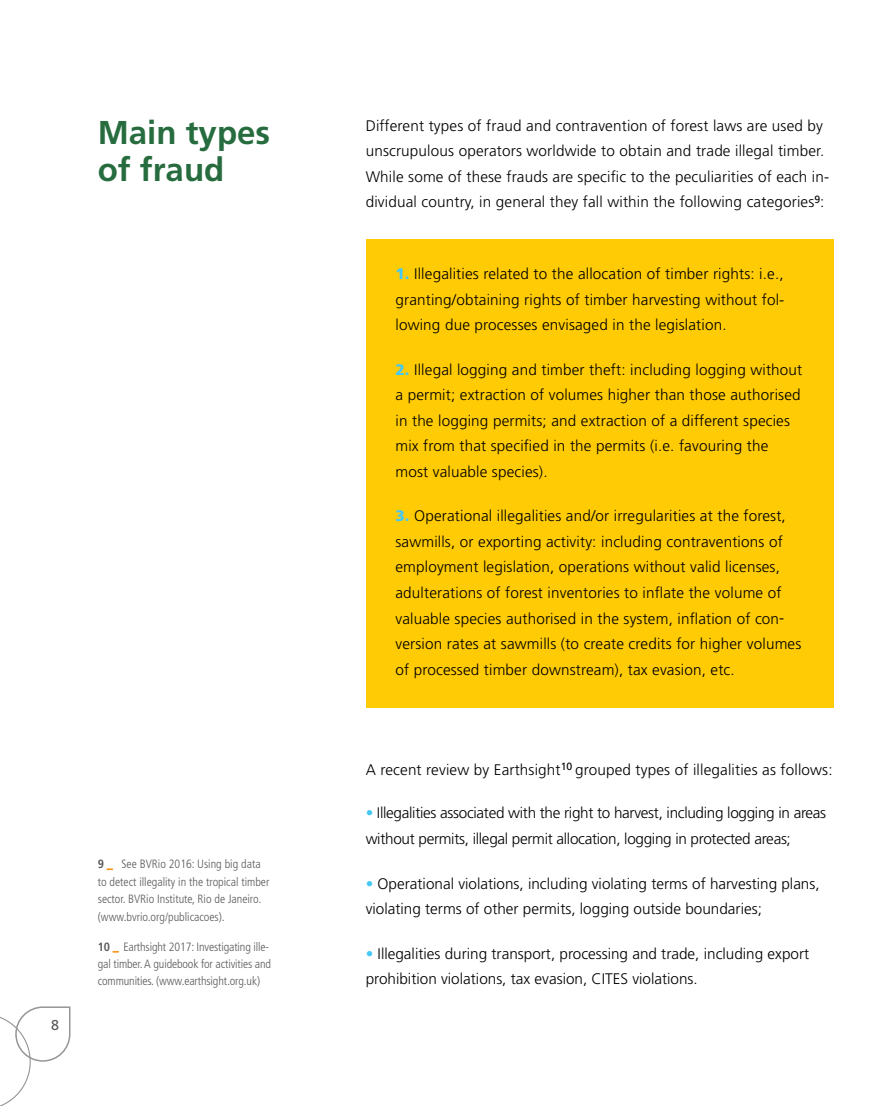
<style>
.page{position:relative;width:893px;height:1106px;background:#fff}
.page>*{position:absolute;margin:0;border:0;box-sizing:border-box;transform-origin:0 0}
.t1{font:700 33px/37.5px "Frutiger";color:#276c3e}
.t2{font:300 15.3px/25.5px "Frutiger";letter-spacing:.01em;color:#000}
.t3{font:300 15.3px/25.5px "Frutiger";letter-spacing:-.02em;color:#000}
.t4{font:14.25px "Frutiger";color:#58595b}
.t5{font:300 condensed 12px/17.4px "Frutiger";color:#58595b}
.s1{font-weight:700}
.s2{font-size:10.5px;color:#f7941e}
.s3{font-weight:900;color:#44c8f5}
.s4{color:#44c8f5}
</style>
<div class="page">
<div style="left:366px;top:239px;width:467px;height:469px;background:#ffcb05"></div>
<svg style="left:107px;top:868px;width:6px;height:2px"></svg>
<svg style="left:0;top:1006px;width:71px;height:100px"></svg>
<h1 class="t1" style="left:98px;top:114px;width:174px">Main types of fraud</h1>
<p class="t4" style="left:51px;top:1016px;width:9px">8</p>
<p class="t5" style="left:98px;top:855px;width:173px"><span class="s1">9</span> <span class="s2">_</span> See BVRio 2016: Using big data to detect illegality in the tropical timber sector. BVRio Institute, Rio de Janeiro. (www.bvrio.org/publicacoes).</p>
<p class="t5" style="left:98px;top:938px;width:175px"><span class="s1">10</span> <span class="s2">_</span> Earthsight 2017: Investigating ille&shy;gal timber. A guidebook for activities and communities. (www.earthsight.org.uk)</p>
<p class="t2" style="left:366px;top:113px;width:465px">Different types of fraud and contravention of forest laws are used by unscrupulous operators worldwide to obtain and trade illegal timber.<br>While some of these frauds are specific to the peculiarities of each in&shy;dividual country, in general they fall within the following categories<sup>9</sup>:</p>
<p class="t2" style="left:395px;top:261px;width:390px;text-align:justify"><span class="s3">1.</span> Illegalities related to the allocation of timber rights: i.e., granting/obtaining rights of timber harvesting without fol&shy;lowing due processes envisaged in the legislation.</p>
<p class="t2" style="left:395px;top:357px;width:408px"><span class="s3">2.</span> Illegal logging and timber theft: including logging without a permit; extraction of volumes higher than those authorised in the logging permits; and extraction of a different species mix from that specified in the permits (i.e. favouring the most valuable species).</p>
<p class="t2" style="left:395px;top:503px;width:407px"><span class="s3">3.</span> Operational illegalities and/or irregularities at the forest, sawmills, or exporting activity: including contraventions of employment legislation, operations without valid licenses, adulterations of forest inventories to inflate the volume of valuable species authorised in the system, inflation of con&shy;version rates at sawmills (to create credits for higher volumes of processed timber downstream), tax evasion, etc.</p>
<p class="t2" style="left:366px;top:757px;width:468px">A recent review by Earthsight<sup>10</sup> grouped types of illegalities as follows:</p>
<p class="t3" style="left:366px;top:800px;width:462px"><span class="s4">•</span> Illegalities associated with the right to harvest, including logging in areas without permits, illegal permit allocation, logging in protected areas;</p>
<p class="t2" style="left:366px;top:870px;width:455px"><span class="s4">•</span> Operational violations, including violating terms of harvesting plans, violating terms of other permits, logging outside boundaries;</p>
<p class="t2" style="left:366px;top:940px;width:445px"><span class="s4">•</span> Illegalities during transport, processing and trade, including export prohibition violations, tax evasion, CITES violations.</p>
</div>
